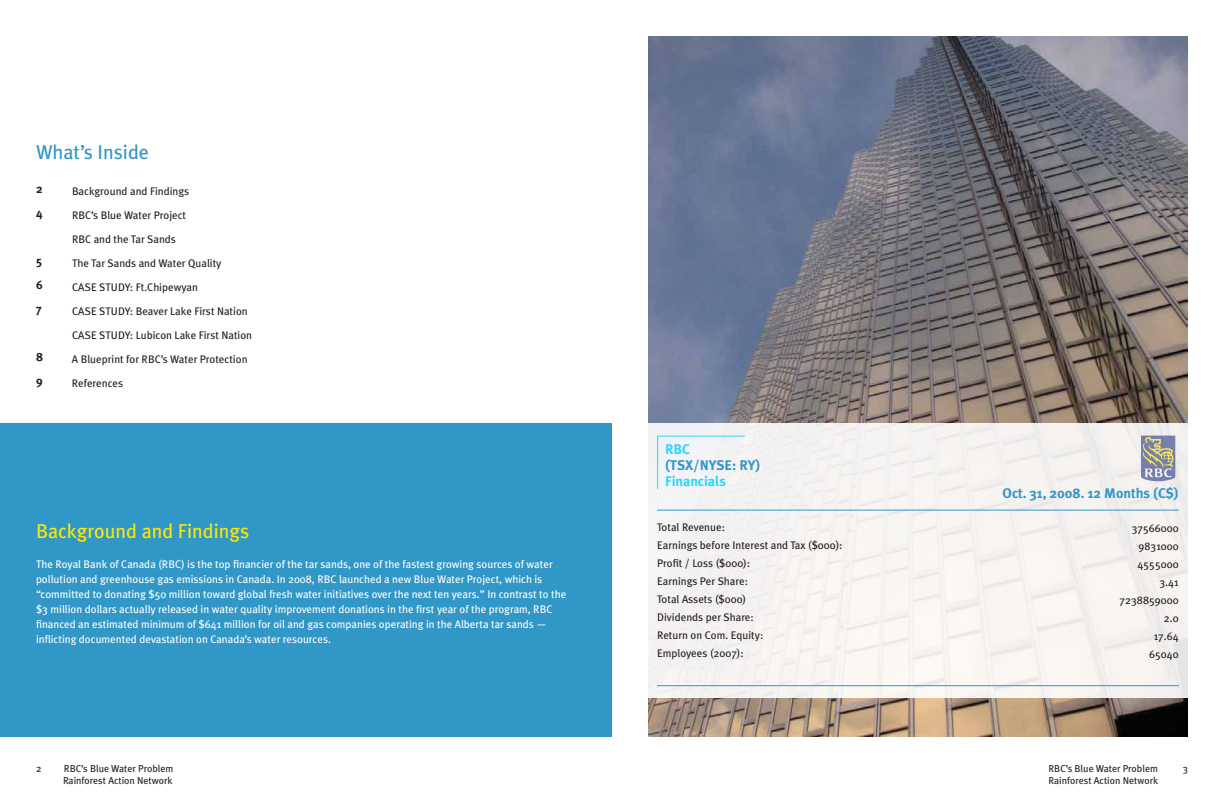
<style>
.page{position:relative;width:1224px;height:792px;background:#fff}
.page>*{position:absolute;margin:0;border:0;box-sizing:border-box;transform-origin:0 0}
.t1{font:20px "Meta Plus";color:#ffe901}
.t2{font:20px "Meta Plus";color:#3197c7}
.t3{font:700 14px "Meta Plus";color:#3197c7}
.t4{font:700 14px "Meta Plus";color:#29d8fd}
.t5{font:700 12px "Meta Plus";color:#231f20}
.t6{font:11px/15px "Meta Plus";color:#fff}
.t7{font:11px/18px "Meta Plus";color:#231f20}
.t8{font:10px/12px "Meta Plus";color:#231f20}
</style>
<div class="page">
<img style="left:648px;top:36px;width:540px;height:701px">
<div style="left:0;top:423px;width:612px;height:313px;background:#3197c7"></div>
<div style="left:648px;top:423px;width:540px;height:275px;background:#f5f4f2"></div>
<hr style="left:657px;top:510px;width:522px;height:1px;background:#3197c7">
<hr style="left:657px;top:685px;width:522px;height:1px;background:#3197c7">
<hr style="left:657px;top:436px;width:1px;height:53px;background:#29d8fd">
<hr style="left:658px;top:436px;width:87px;height:1px;background:#29d8fd">
<svg style="left:1141px;top:436px;width:34px;height:45px;background:#999ca2"></svg>
<h1 class="t2" style="left:36px;top:140px;width:115px">What’s Inside</h1>
<p class="t5" style="left:36px;top:182px;width:8px">2</p>
<p class="t7" style="left:72px;top:182px;width:119px">Background and Findings</p>
<p class="t5" style="left:36px;top:206px;width:8px">4</p>
<p class="t7" style="left:72px;top:203px;width:116px;line-height:24px">RBC’s Blue Water Project<br>RBC and the Tar Sands</p>
<p class="t5" style="left:36px;top:254px;width:7px">5</p>
<p class="t7" style="left:72px;top:254px;width:151px">The Tar Sands and Water Quality</p>
<p class="t5" style="left:36px;top:278px;width:8px">6</p>
<p class="t7" style="left:72px;top:278px;width:128px">CASE STUDY: Ft.Chipewyan</p>
<p class="t5" style="left:36px;top:302px;width:7px">7</p>
<p class="t7" style="left:72px;top:299px;width:182px;line-height:24px">CASE STUDY: Beaver Lake First Nation<br>CASE STUDY: Lubicon Lake First Nation</p>
<p class="t5" style="left:36px;top:350px;width:9px">8</p>
<p class="t7" style="left:72px;top:350px;width:177px">A Blueprint for RBC’s Water Protection</p>
<p class="t5" style="left:36px;top:374px;width:8px">9</p>
<p class="t7" style="left:72px;top:374px;width:53px">References</p>
<h1 class="t1" style="left:36px;top:519px;width:215px">Background and Findings</h1>
<p class="t6" style="left:36px;top:556px;width:532px">The Royal Bank of Canada (RBC) is the top financier of the tar sands, one of the fastest growing sources of water pollution and greenhouse gas emissions in Canada. In 2008, RBC launched a new Blue Water Project, which is “committed to donating $50 million toward global fresh water initiatives over the next ten years.” In contrast to the $3 million dollars actually released in water quality improvement donations in the first year of the program, RBC financed an estimated minimum of $641 million for oil and gas companies operating in the Alberta tar sands — inflicting documented devastation on Canada’s water resources.</p>
<p class="t8" style="left:36px;top:762px;width:7px">2</p>
<p class="t8" style="left:63px;top:762px;width:112px">RBC’s Blue Water Problem<br>Rainforest Action Network</p>
<p class="t4" style="left:665px;top:442px;width:26px">RBC</p>
<p class="t3" style="left:665px;top:458px;width:97px">(TSX/NYSE: RY)</p>
<p class="t4" style="left:665px;top:474px;width:62px">Financials</p>
<p class="t7" style="left:657px;top:518px;width:187px">Total Revenue:<br>Earnings before Interest and Tax ($000):<br>Profit / Loss ($000):<br>Earnings Per Share:<br>Total Assets ($000)<br>Dividends per Share:<br>Return on Com. Equity:<br>Employees (2007):</p>
<p class="t7" style="left:1120px;top:519px;width:60px;text-align:right">37566000<br>9831000<br>4555000<br>3.41<br>7238859000<br>2.0<br>17.64<br>65040</p>
<p class="t3" style="left:1003px;top:485px;width:178px">Oct. 31, 2008. 12 Months (C$)</p>
<p class="t8" style="left:1048px;top:762px;width:111px">RBC’s Blue Water Problem</p>
<p class="t8" style="left:1183px;top:762px;width:7px">3</p>
<p class="t8" style="left:1049px;top:774px;width:111px">Rainforest Action Network</p>
</div>
